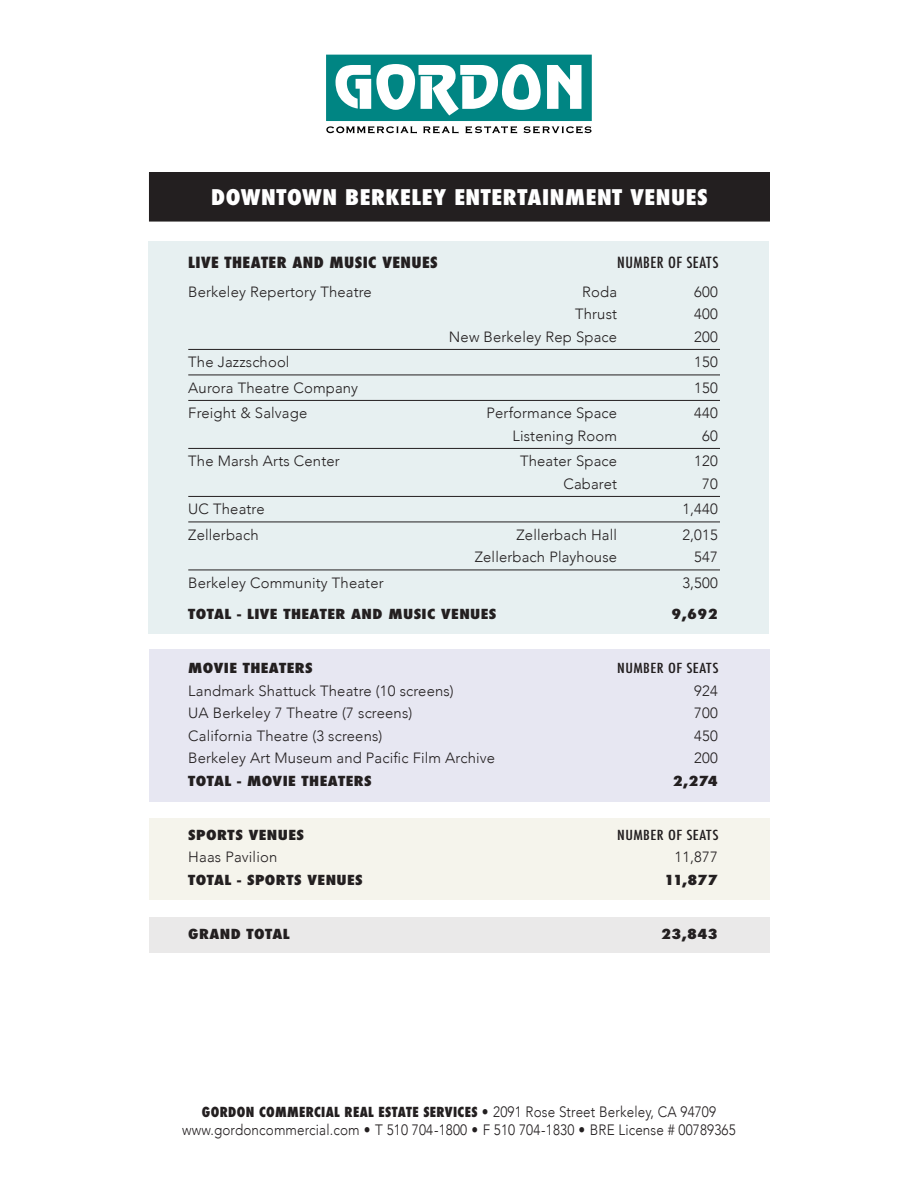
<style>
.page{position:relative;width:918px;height:1188px;background:#fff}
.page>*{position:absolute;margin:0;border:0;box-sizing:border-box;transform-origin:0 0}
.t1{font:800 condensed 21px "Futura";letter-spacing:.025em;color:#fff;scale:1.1 1}
.t2{font:300 15px "Avenir";letter-spacing:.01em;color:#231f20;scale:.9 1}
.t3{font:800 condensed 15px "Futura";letter-spacing:.025em;color:#231f20;scale:1.1 1}
.t4{font:500 condensed 15px "Futura";letter-spacing:.025em;color:#231f20;scale:1.1 1}
.t5{font:300 14.85px "Avenir";letter-spacing:.01em;color:#231f20}
.t6{font:800 condensed 13.5px "Futura";letter-spacing:.025em;color:#231f20;scale:1.22 1}
.t7{font:800 condensed 13.5px "Futura";letter-spacing:.025em;color:#231f20}
.t8{font:500 condensed 13.5px "Futura";letter-spacing:.025em;color:#231f20;scale:1.22 1}
.s1{font-family:"Avenir";font-weight:300;font-stretch:normal;font-size:15px}
</style>
<div class="page">
<div style="left:149px;top:917px;width:620px;height:36px;background:#eae9e9"></div>
<div style="left:149px;top:649px;width:620px;height:152px;background:#e7e7f2"></div>
<div style="left:149px;top:818px;width:620px;height:82px;background:#f5f4ec"></div>
<div style="left:148px;top:242px;width:620px;height:392px;background:#e7f0f1"></div>
<svg style="left:326px;top:55px;width:266px;height:78px"></svg>
<hr style="left:188px;top:349px;width:532px;height:1px;background:#231f20">
<hr style="left:188px;top:375px;width:532px;height:1px;background:#231f20">
<hr style="left:188px;top:400px;width:532px;height:1px;background:#231f20">
<hr style="left:188px;top:448px;width:532px;height:1px;background:#231f20">
<hr style="left:188px;top:496px;width:532px;height:1px;background:#231f20">
<hr style="left:188px;top:522px;width:532px;height:1px;background:#231f20">
<hr style="left:188px;top:570px;width:532px;height:1px;background:#231f20">
<div style="left:149px;top:173px;width:620px;height:48px;background:#231f20"></div>
<h1 class="t1" style="left:211px;top:183px;width:453px">DOWNTOWN BERKELEY ENTERTAINMENT VENUES</h1>
<p class="t3" style="left:188px;top:252px;width:228px">LIVE THEATER AND MUSIC VENUES</p>
<p class="t4" style="left:617px;top:253px;width:94px">NUMBER OF SEATS</p>
<p class="t5" style="left:188px;top:283px;width:185px">Berkeley Repertory Theatre</p>
<p class="t5" style="left:582px;top:283px;width:36px">Roda</p>
<p class="t5" style="left:694px;top:283px;width:25px">600</p>
<p class="t5" style="left:575px;top:305px;width:43px">Thrust</p>
<p class="t5" style="left:694px;top:305px;width:25px">400</p>
<p class="t5" style="left:449px;top:328px;width:170px">New Berkeley Rep Space</p>
<p class="t5" style="left:694px;top:328px;width:25px">200</p>
<p class="t5" style="left:188px;top:353px;width:103px">The Jazzschool</p>
<p class="t5" style="left:694px;top:353px;width:25px">150</p>
<p class="t5" style="left:188px;top:379px;width:171px">Aurora Theatre Company</p>
<p class="t5" style="left:694px;top:379px;width:25px">150</p>
<p class="t5" style="left:188px;top:404px;width:121px">Freight &amp; Salvage</p>
<p class="t5" style="left:487px;top:404px;width:132px">Performance Space</p>
<p class="t5" style="left:694px;top:404px;width:25px">440</p>
<p class="t5" style="left:513px;top:427px;width:106px">Listening Room</p>
<p class="t5" style="left:702px;top:427px;width:17px">60</p>
<p class="t5" style="left:188px;top:452px;width:153px">The Marsh Arts Center</p>
<p class="t5" style="left:520px;top:452px;width:98px">Theater Space</p>
<p class="t5" style="left:694px;top:452px;width:25px">120</p>
<p class="t5" style="left:563px;top:475px;width:55px">Cabaret</p>
<p class="t5" style="left:702px;top:475px;width:17px">70</p>
<p class="t5" style="left:188px;top:500px;width:78px">UC Theatre</p>
<p class="t5" style="left:682px;top:500px;width:37px">1,440</p>
<p class="t5" style="left:188px;top:526px;width:72px">Zellerbach</p>
<p class="t5" style="left:517px;top:526px;width:102px">Zellerbach Hall</p>
<p class="t5" style="left:682px;top:526px;width:37px">2,015</p>
<p class="t5" style="left:475px;top:548px;width:144px">Zellerbach Playhouse</p>
<p class="t5" style="left:694px;top:548px;width:25px">547</p>
<p class="t5" style="left:188px;top:574px;width:197px">Berkeley Community Theater</p>
<p class="t5" style="left:682px;top:574px;width:37px">3,500</p>
<p class="t6" style="left:188px;top:605px;width:254px">TOTAL - LIVE THEATER AND MUSIC VENUES</p>
<p class="t6" style="left:671px;top:605px;width:39px">9,692</p>
<p class="t6" style="left:188px;top:659px;width:104px">MOVIE THEATERS</p>
<p class="t8" style="left:617px;top:660px;width:85px">NUMBER OF SEATS</p>
<p class="t5" style="left:188px;top:682px;width:267px">Landmark Shattuck Theatre (10 screens)</p>
<p class="t5" style="left:694px;top:682px;width:25px">924</p>
<p class="t5" style="left:188px;top:704px;width:226px">UA Berkeley 7 Theatre (7 screens)</p>
<p class="t5" style="left:694px;top:704px;width:25px">700</p>
<p class="t5" style="left:188px;top:727px;width:196px">California Theatre (3 screens)</p>
<p class="t5" style="left:694px;top:727px;width:25px">450</p>
<p class="t5" style="left:188px;top:749px;width:308px">Berkeley Art Museum and Pacific Film Archive</p>
<p class="t5" style="left:694px;top:749px;width:25px">200</p>
<p class="t6" style="left:188px;top:772px;width:152px">TOTAL - MOVIE THEATERS</p>
<p class="t6" style="left:673px;top:772px;width:38px">2,274</p>
<p class="t6" style="left:188px;top:826px;width:96px">SPORTS VENUES</p>
<p class="t8" style="left:617px;top:826px;width:85px">NUMBER OF SEATS</p>
<p class="t5" style="left:188px;top:848px;width:90px">Haas Pavilion</p>
<p class="t5" style="left:675px;top:848px;width:45px">11,877</p>
<p class="t6" style="left:188px;top:871px;width:145px">TOTAL - SPORTS VENUES</p>
<p class="t6" style="left:664px;top:871px;width:45px">11,877</p>
<p class="t6" style="left:188px;top:925px;width:85px">GRAND TOTAL</p>
<p class="t6" style="left:661px;top:925px;width:48px">23,843</p>
<p class="t7" style="left:202px;top:1102px;width:516px">GORDON COMMERCIAL REAL ESTATE SERVICES <span class="s1">• 2091 Rose Street Berkeley, CA 94709</span></p>
<p class="t2" style="left:182px;top:1120px;width:616px">www.gordoncommercial.com • T 510 704-1800 • F 510 704-1830 • BRE License # 00789365</p>
</div>
